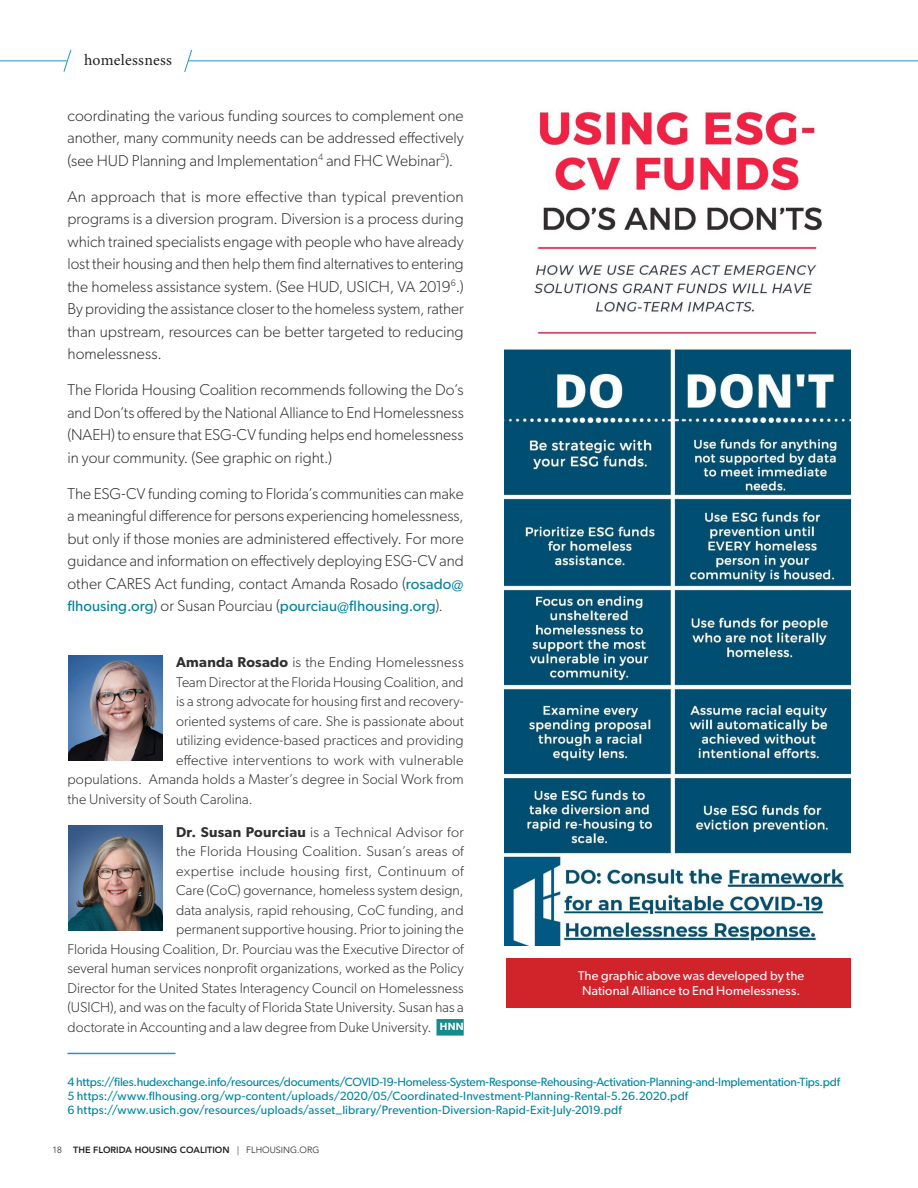
<style>
.page{position:relative;width:918px;height:1188px;background:#fff}
.page>*{position:absolute;margin:0;border:0;box-sizing:border-box;transform-origin:0 0}
.Gibson_Paragraph{font:300 15.75px/22.5px "Gibson";color:#312f30;text-align:justify}
.t1{font:15.75px "Minion Pro";letter-spacing:.015em;color:#231f20}
.Gibson_Paragraph-2{font:15px "Gibson";letter-spacing:.005em;color:#00849f}
.Author_Bio{font:300 14.25px/19.5px "Gibson";letter-spacing:.005em;color:#312f30;text-align:right}
.Photo_Caption{font:12.75px/15px "Gibson";letter-spacing:.01em;color:#fff;text-align:center}
.Footnotes{font:12px "Gibson";letter-spacing:.005em;color:#00849f}
.Footnotes-2{font:12px "Gibson";letter-spacing:-.015em;color:#00849f}
.t2{font:800 9px "Avenir LT Std";color:#231f20}
.t3{font:300 9px "Avenir LT Std";color:#231f20}
.s1{font-weight:400;font-size:15px;color:#00849f}
.s2{font-weight:300;font-size:15.75px;color:#312f30}
.s3{font-weight:600}
.s4{font-weight:600;font-size:10.5px;color:#fff}
.s5{font-weight:300}
</style>
<div class="page">
<hr style="left:0;top:60px;width:68px;height:1px;background:#1f99bf">
<hr style="left:188px;top:60px;width:730px;height:1px;background:#1f99bf">
<svg style="left:184px;top:50px;width:9px;height:22px"></svg>
<svg style="left:63px;top:49px;width:9px;height:23px"></svg>
<hr style="left:68px;top:1053px;width:108px;height:1px;background:#1f99bf">
<div style="left:437px;top:1019px;width:27px;height:17px;background:#148c8c"></div>
<img style="left:504px;top:109px;width:346px;height:837px">
<img style="left:68px;top:656px;width:95px;height:104px">
<img style="left:68px;top:826px;width:95px;height:104px">
<div style="left:506px;top:958px;width:345px;height:50px;background:#d1232a"></div>
<p class="t1" style="left:84px;top:50px;width:90px">homelessness</p>
<p class="Gibson_Paragraph" style="left:68px;top:104px;width:398px">coordinating the various funding sources to complement one another, many community needs can be addressed effectively (see HUD Planning and Implementation<sup>4</sup> and FHC Webinar<sup>5</sup>).</p>
<p class="Gibson_Paragraph" style="left:68px;top:185px;width:398px">An approach that is more effective than typical prevention programs is a diversion program. Diversion is a process during which trained specialists engage with people who have already lost their housing and then help them find alternatives to entering the homeless assistance system. (See HUD, USICH, VA 2019<sup>6</sup>.)<br>By providing the assistance closer to the homeless system, rather than upstream, resources can be better targeted to reducing homelessness.</p>
<p class="Gibson_Paragraph" style="left:68px;top:378px;width:398px">The Florida Housing Coalition recommends following the Do’s and Don’ts offered by the National Alliance to End Homelessness (NAEH) to ensure that ESG-CV funding helps end homelessness in your community. (See graphic on right.)</p>
<p class="Gibson_Paragraph" style="left:68px;top:482px;width:398px">The ESG-CV funding coming to Florida’s communities can make a meaningful difference for persons experiencing homelessness, but only if those monies are administered effectively. For more guidance and information on effectively deploying ESG-CV and other CARES Act funding, contact Amanda Rosado (<span class="s1">rosado@</span></p>
<p class="Gibson_Paragraph-2" style="left:68px;top:597px;width:377px">flhousing.org<span class="s2">) or Susan Pourciau (</span>pourciau@flhousing.org<span class="s2">).</span></p>
<p class="Author_Bio" style="left:176px;top:653px;width:289px"><span class="s3">Amanda Rosado</span> is the Ending Homelessness</p>
<p class="Author_Bio" style="left:176px;top:672px;width:289px">Team Director at the Florida Housing Coalition, and</p>
<p class="Author_Bio" style="left:176px;top:692px;width:289px">is a strong advocate for housing first and recovery-</p>
<p class="Author_Bio" style="left:176px;top:711px;width:289px">oriented systems of care. She is passionate about</p>
<p class="Author_Bio" style="left:176px;top:731px;width:289px">utilizing evidence-based practices and providing</p>
<p class="Author_Bio" style="left:176px;top:750px;width:289px">effective interventions to work with vulnerable</p>
<p class="Author_Bio" style="left:68px;top:770px;width:398px">populations. Amanda holds a Master’s degree in Social Work from</p>
<p class="Author_Bio" style="left:68px;top:789px;width:187px">the University of South Carolina.</p>
<p class="Author_Bio" style="left:68px;top:822px;width:398px"><span class="s3">Dr. Susan Pourciau</span> is a Technical Advisor for<br>the Florida Housing Coalition. Susan’s areas of<br>expertise include housing first, Continuum of<br>Care (CoC) governance, homeless system design,<br>data analysis, rapid rehousing, CoC funding, and<br>permanent supportive housing. Prior to joining the<br>Florida Housing Coalition, Dr. Pourciau was the Executive Director of several human services nonprofit organizations, worked as the Policy Director for the United States Interagency Council on Homelessness (USICH), and was on the faculty of Florida State University. Susan has a doctorate in Accounting and a law degree from Duke University. <span class="s4">HNN</span></p>
<p class="Photo_Caption" style="left:578px;top:968px;width:228px">The graphic above was developed by the<br>National Alliance to End Homelessness.</p>
<p class="Footnotes-2" style="left:68px;top:1075px;width:774px">4 https://files.hudexchange.info/resources/documents/COVID-19-Homeless-System-Response-Rehousing-Activation-Planning-and-Implementation-Tips.pdf</p>
<p class="Footnotes" style="left:68px;top:1089px;width:622px">5 https://www.flhousing.org/wp-content/uploads/2020/05/Coordinated-Investment-Planning-Rental-5.26.2020.pdf</p>
<p class="Footnotes" style="left:68px;top:1102px;width:556px">6 https://www.usich.gov/resources/uploads/asset_library/Prevention-Diversion-Rapid-Exit-July-2019.pdf</p>
<p class="t3" style="left:52px;top:1144px;width:11px">18</p>
<p class="t2" style="left:73px;top:1144px;width:248px">THE FLORIDA HOUSING COALITION <span class="s5">| FLHOUSING.ORG</span></p>
</div>
